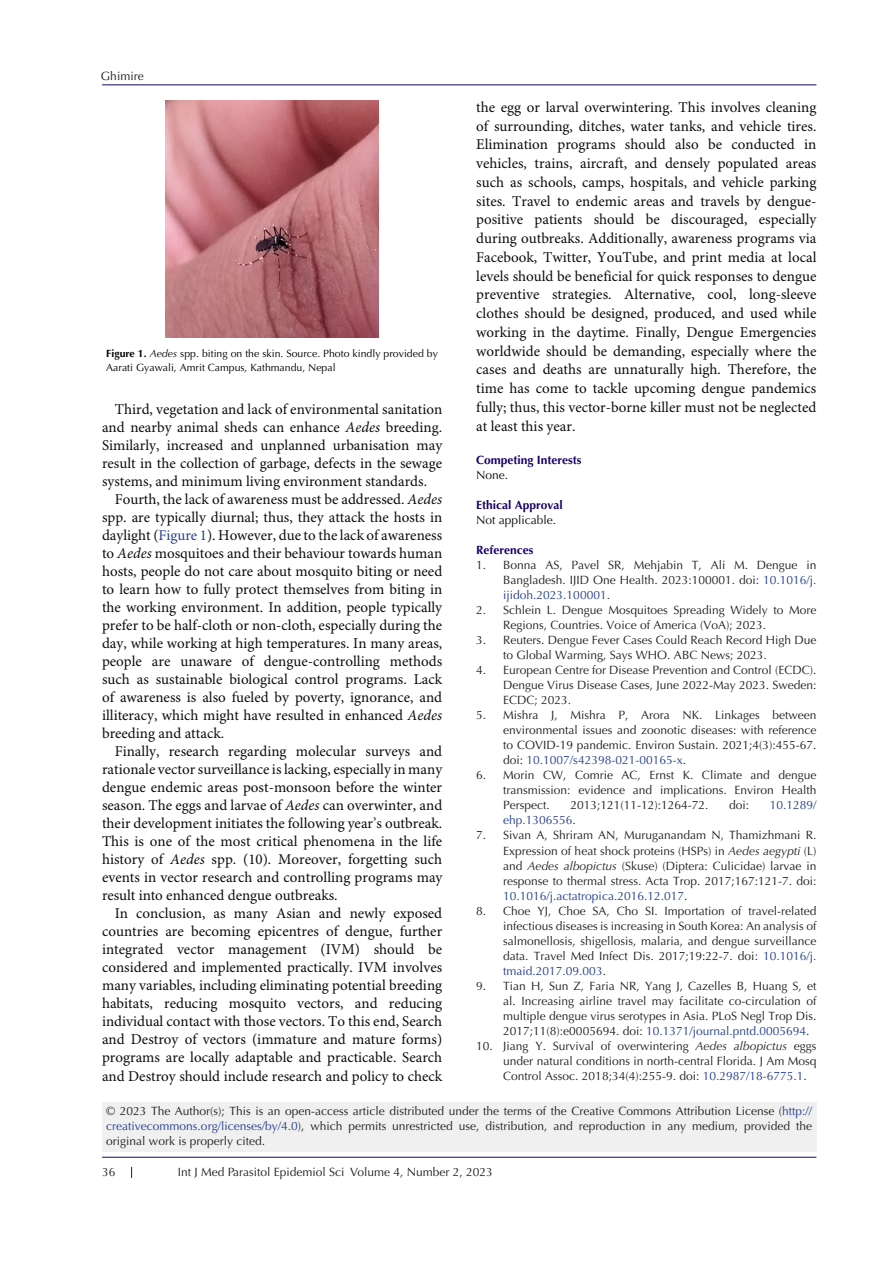
<style>
.page{position:relative;width:893px;height:1263px;background:#fff}
.page>*{position:absolute;margin:0;border:0;box-sizing:border-box;transform-origin:0 0}
.t1{font:15px/18px "Minion Pro";color:#0d0d0d;text-align:justify}
.t2{font:12px/15px "Optima LT Std";color:#231f20;text-align:justify}
.t3{font:700 12px "Optima LT Std";color:#190066}
.t4{font:12px "Optima LT Std";color:#253f8e}
.t5{font:12px "Optima LT Std";color:#0d0d0d}
.t6{font:10.5px/13.5px "Optima LT Std";color:#000}
.s1{font-weight:700}
.s2{font-style:italic}
.s3{color:#253f8e}
.s4{color:#231f20}
</style>
<div class="page">
<hr style="left:102px;top:85px;width:714px;height:1px;background:#190066">
<hr style="left:102px;top:1157px;width:714px;height:1px;background:#190066">
<div style="left:102px;top:1102px;width:714px;height:50px;background:#f0f0f0"></div>
<img style="left:166px;top:101px;width:212px;height:236px">
<p class="t2" style="left:101px;top:68px;width:44px">Ghimire</p>
<p class="t6" style="left:106px;top:347px;width:333px"><span class="s1">Figure 1.</span> <span class="s2">Aedes</span> spp. biting on the skin. Source. Photo kindly provided by<br>Aarati Gyawali, Amrit Campus, Kathmandu, Nepal</p>
<p class="t1" style="left:102px;top:401px;width:342px;text-indent:13px">Third, vegetation and lack of environmental sanitation and nearby animal sheds can enhance <span class="s2">Aedes</span> breeding.<br>Similarly, increased and unplanned urbanisation may result in the collection of garbage, defects in the sewage systems, and minimum living environment standards.</p>
<p class="t1" style="left:102px;top:491px;width:342px;text-indent:13px">Fourth, the lack of awareness must be addressed. <span class="s2">Aedes </span>spp. are typically diurnal; thus, they attack the hosts in daylight (<span class="s3">Figure 1</span>). However, due to the lack of awareness to <span class="s2">Aedes</span> mosquitoes and their behaviour towards human hosts, people do not care about mosquito biting or need to learn how to fully protect themselves from biting in the working environment. In addition, people typically prefer to be half-cloth or non-cloth, especially during the day, while working at high temperatures. In many areas, people are unaware of dengue-controlling methods such as sustainable biological control programs. Lack of awareness is also fueled by poverty, ignorance, and illiteracy, which might have resulted in enhanced <span class="s2">Aedes </span>breeding and attack.</p>
<p class="t1" style="left:102px;top:743px;width:342px;text-indent:13px">Finally, research regarding molecular surveys and rationale vector surveillance is lacking, especially in many dengue endemic areas post-monsoon before the winter season. The eggs and larvae of <span class="s2">Aedes</span> can overwinter, and their development initiates the following year<span class="s4">’</span>s outbreak.<br>This is one of the most critical phenomena in the life history of <span class="s2">Aedes</span> spp. (10). Moreover, forgetting such events in vector research and controlling programs may result into enhanced dengue outbreaks.</p>
<p class="t1" style="left:102px;top:905px;width:342px;text-indent:13px">In conclusion, as many Asian and newly exposed countries are becoming epicentres of dengue, further integrated vector management (IVM) should be considered and implemented practically. IVM involves many variables, including eliminating potential breeding habitats, reducing mosquito vectors, and reducing individual contact with those vectors. To this end, Search and Destroy of vectors (immature and mature forms) programs are locally adaptable and practicable. Search and Destroy should include research and policy to check</p>
<p class="t1" style="left:476px;top:98px;width:342px;line-height:18.8px">the egg or larval overwintering. This involves cleaning of surrounding, ditches, water tanks, and vehicle tires.<br>Elimination programs should also be conducted in vehicles, trains, aircraft, and densely populated areas such as schools, camps, hospitals, and vehicle parking sites. Travel to endemic areas and travels by dengue&shy;positive patients should be discouraged, especially during outbreaks. Additionally, awareness programs via Facebook, Twitter, YouTube, and print media at local levels should be beneficial for quick responses to dengue preventive strategies. Alternative, cool, long-sleeve clothes should be designed, produced, and used while working in the daytime. Finally, Dengue Emergencies worldwide should be demanding, especially where the cases and deaths are unnaturally high. Therefore, the time has come to tackle upcoming dengue pandemics fully; thus, this vector-borne killer must not be neglected at least this year.</p>
<p class="t3" style="left:476px;top:453px;width:107px">Competing Interests</p>
<p class="t5" style="left:476px;top:468px;width:34px">None.</p>
<p class="t3" style="left:476px;top:498px;width:88px">Ethical Approval</p>
<p class="t5" style="left:476px;top:513px;width:82px">Not applicable.</p>
<p class="t3" style="left:476px;top:543px;width:59px">References</p>
<p class="t2" style="left:503px;top:558px;width:315px;text-indent:-27px">1. Bonna AS, Pavel SR, Mehjabin T, Ali M. Dengue in Bangladesh. IJID One Health. 2023:100001. doi: <span class="s3">10.1016/j. ijidoh.2023.100001</span>.</p>
<p class="t2" style="left:503px;top:603px;width:315px;text-indent:-27px">2. Schlein L. Dengue Mosquitoes Spreading Widely to More<br>Regions, Countries. Voice of America (VoA); 2023.</p>
<p class="t2" style="left:503px;top:633px;width:315px;text-indent:-27px">3. Reuters. Dengue Fever Cases Could Reach Record High Due to Global Warming, Says WHO. ABC News; 2023.</p>
<p class="t2" style="left:503px;top:663px;width:315px;text-indent:-27px">4. European Centre for Disease Prevention and Control (ECDC).<br>Dengue Virus Disease Cases, June 2022-May 2023. Sweden:<br>ECDC; 2023.</p>
<p class="t2" style="left:503px;top:708px;width:315px;text-indent:-27px">5. Mishra J, Mishra P, Arora NK. Linkages between environmental issues and zoonotic diseases: with reference to COVID-19 pandemic. Environ Sustain. 2021;4(3):455-67. doi: <span class="s3">10.1007/s42398-021-00165-x</span>.</p>
<p class="t2" style="left:503px;top:768px;width:315px;text-indent:-27px">6. Morin CW, Comrie AC, Ernst K. Climate and dengue transmission: evidence and implications. Environ Health Perspect.</p>
<p class="t2" style="left:570px;top:798px;width:140px">2013;121(11-12):1264-72.</p>
<p class="t2" style="left:729px;top:798px;width:22px">doi:</p>
<p class="t4" style="left:770px;top:798px;width:48px">10.1289/</p>
<p class="t4" style="left:503px;top:813px;width:74px">ehp.1306556<span class="s4">.</span></p>
<p class="t2" style="left:503px;top:828px;width:315px;text-indent:-27px">7. Sivan A, Shriram AN, Muruganandam N, Thamizhmani R.<br>Expression of heat shock proteins (HSPs) in <span class="s2">Aedes aegypti</span> (L) and <span class="s2">Aedes albopictus</span> (Skuse) (Diptera: Culicidae) larvae in response to thermal stress. Acta Trop. 2017;167:121-7. doi:<br><span class="s3">10.1016/j.actatropica.2016.12.017</span>.</p>
<p class="t2" style="left:503px;top:903px;width:315px;text-indent:-27px">8. Choe YJ, Choe SA, Cho SI. Importation of travel-related infectious diseases is increasing in South Korea: An analysis of salmonellosis, shigellosis, malaria, and dengue surveillance data. Travel Med Infect Dis. 2017;19:22-7. doi: <span class="s3">10.1016/j. tmaid.2017.09.003</span>.</p>
<p class="t2" style="left:503px;top:978px;width:315px;text-indent:-27px">9. Tian H, Sun Z, Faria NR, Yang J, Cazelles B, Huang S, et al. Increasing airline travel may facilitate co-circulation of multiple dengue virus serotypes in Asia. PLoS Negl Trop Dis.<br>2017;11(8):e0005694. doi: <span class="s3">10.1371/journal.pntd.0005694</span>.</p>
<p class="t2" style="left:503px;top:1038px;width:315px;text-indent:-27px">10. Jiang Y. Survival of overwintering <span class="s2">Aedes albopictus</span> eggs under natural conditions in north-central Florida. J Am Mosq Control Assoc. 2018;34(4):255-9. doi: <span class="s3">10.2987/18-6775.1</span>.</p>
<p class="t2" style="left:106px;top:1104px;width:707px">© 2023 The Author(s); This is an open-access article distributed under the terms of the Creative Commons Attribution License (<span class="s3">http:// creativecommons.org/licenses/by/4.0</span>), which permits unrestricted use, distribution, and reproduction in any medium, provided the original work is properly cited.</p>
<p class="t2" style="left:102px;top:1164px;width:15px">36</p>
<p class="t2" style="left:178px;top:1164px;width:317px">Int J Med Parasitol Epidemiol Sci Volume 4, Number 2, 2023</p>
</div>
